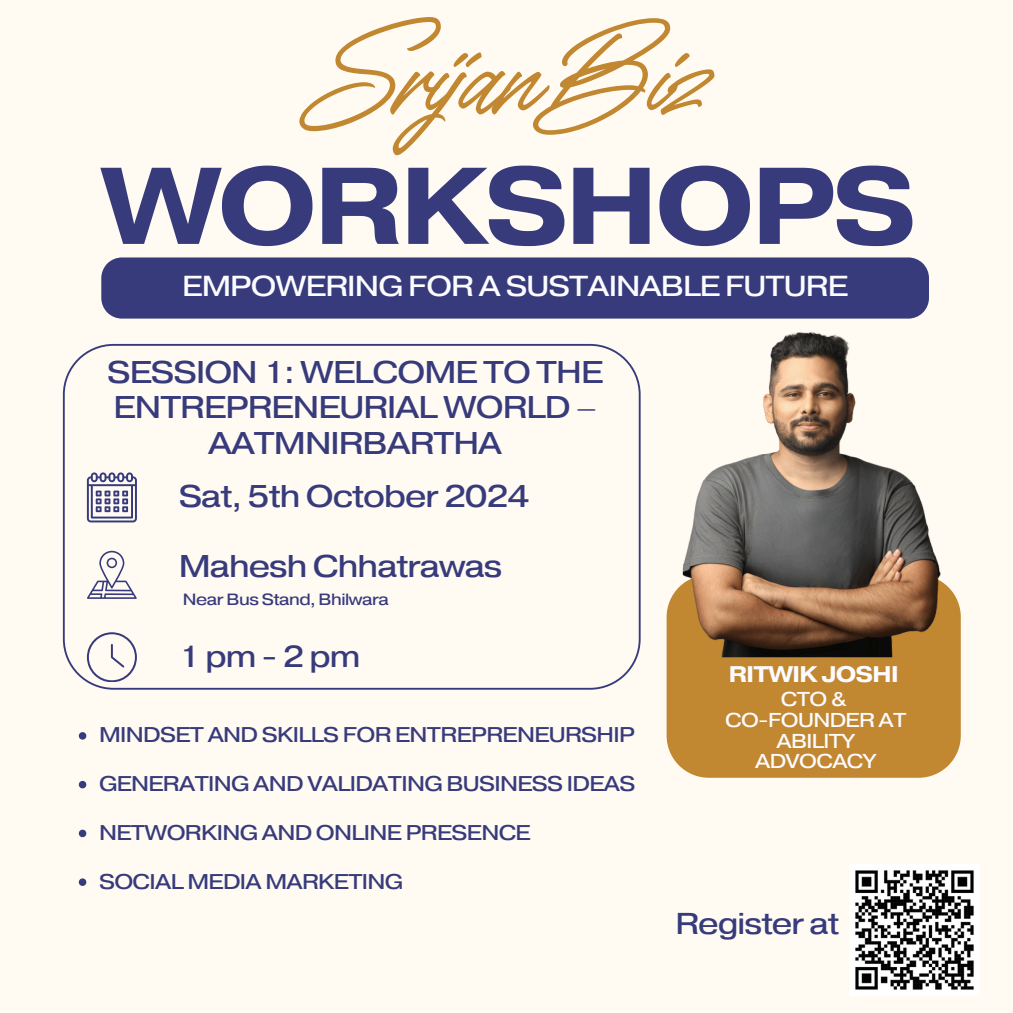
<style>
.page{position:relative;width:1013px;height:1013px;background:#fff}
.page>*{position:absolute;margin:0;border:0;box-sizing:border-box;transform-origin:0 0}
.t1{font:700 108.75px "Pragmatica Ext";letter-spacing:-.03em;color:#373b7b}
.t2{font:95px "TY Script";letter-spacing:-.03em;color:#c18731}
.t3{font:31.25px/35.6px "Pragmatica Ext";letter-spacing:-.03em;color:#373b7b;text-align:center}
.t4{font:30.38px "Pragmatica Ext";letter-spacing:.07em;color:#373b7b}
.t5{font:30px "Pragmatica Ext";letter-spacing:-.03em;color:#373b7b}
.t6{font:28.75px "Pragmatica Ext";letter-spacing:-.03em;color:#fcfbff}
.t7{font:700 22.5px "Pragmatica Ext";letter-spacing:-.03em;color:#fcfbff}
.t8{font:21.25px "Pragmatica Ext";letter-spacing:-.03em;color:#373b7b}
.t9{font:20px/20.6px "Pragmatica Ext";letter-spacing:-.03em;color:#fcfbff;text-align:center}
.t10{font:16.25px "Pragmatica Ext";letter-spacing:-.03em;color:#373b7b}
</style>
<div class="page">
<div style="left:0;top:0;width:1012px;height:1012px;background:#fffbf3"></div>
<div style="left:666px;top:584px;width:294px;height:193px;background:#c18731"></div>
<div style="left:101px;top:257px;width:828px;height:61px;background:#373b7b"></div>
<svg style="left:63px;top:344px;width:577px;height:345px"></svg>
<svg style="left:87px;top:472px;width:50px;height:50px"></svg>
<svg style="left:87px;top:632px;width:50px;height:50px"></svg>
<svg style="left:87px;top:551px;width:50px;height:47px"></svg>
<img style="left:682px;top:332px;width:266px;height:325px">
<img style="left:849px;top:864px;width:130px;height:131px">
<svg style="left:79px;top:732px;width:7px;height:7px"></svg>
<svg style="left:79px;top:781px;width:7px;height:7px"></svg>
<svg style="left:79px;top:829px;width:7px;height:8px"></svg>
<svg style="left:79px;top:878px;width:7px;height:8px"></svg>
<h3 class="t2" style="left:313px;top:20px;width:394px">Srijan Biz</h3>
<h2 class="t1" style="left:101px;top:135px;width:816px">WORKSHOPS</h2>
<p class="t6" style="left:182px;top:267px;width:667px">EMPOWERING FOR A SUSTAINABLE FUTURE</p>
<p class="t3" style="left:107px;top:355px;width:497px">SESSION 1: WELCOME TO THE<br>ENTREPRENEURIAL WORLD –<br>AATMNIRBARTHA</p>
<h3 class="t3" style="left:179px;top:479px;width:352px">Sat, 5th October 2024</h3>
<p class="t3" style="left:179px;top:549px;width:325px">Mahesh Chhatrawas</p>
<p class="t10" style="left:183px;top:588px;width:207px">Near Bus Stand, Bhilwara</p>
<h4 class="t4" style="left:179px;top:637px;width:183px">1pm-2pm</h4>
<p class="t8" style="left:99px;top:721px;width:537px">MINDSET AND SKILLS FOR ENTREPRENEURSHIP</p>
<p class="t8" style="left:99px;top:769px;width:538px">GENERATING AND VALIDATING BUSINESS IDEAS</p>
<p class="t8" style="left:99px;top:818px;width:433px">NETWORKING AND ONLINE PRESENCE</p>
<p class="t8" style="left:99px;top:867px;width:306px">SOCIAL MEDIA MARKETING</p>
<h5 class="t7" style="left:728px;top:659px;width:171px">RITWIK JOSHI</h5>
<p class="t9" style="left:780px;top:689px;width:67px">CTO &amp;</p>
<h4 class="t9" style="left:725px;top:710px;width:183px">CO-FOUNDER AT<br>ABILITY<br>ADVOCACY</h4>
<p class="t5" style="left:675px;top:904px;width:165px">Register at</p>
</div>
